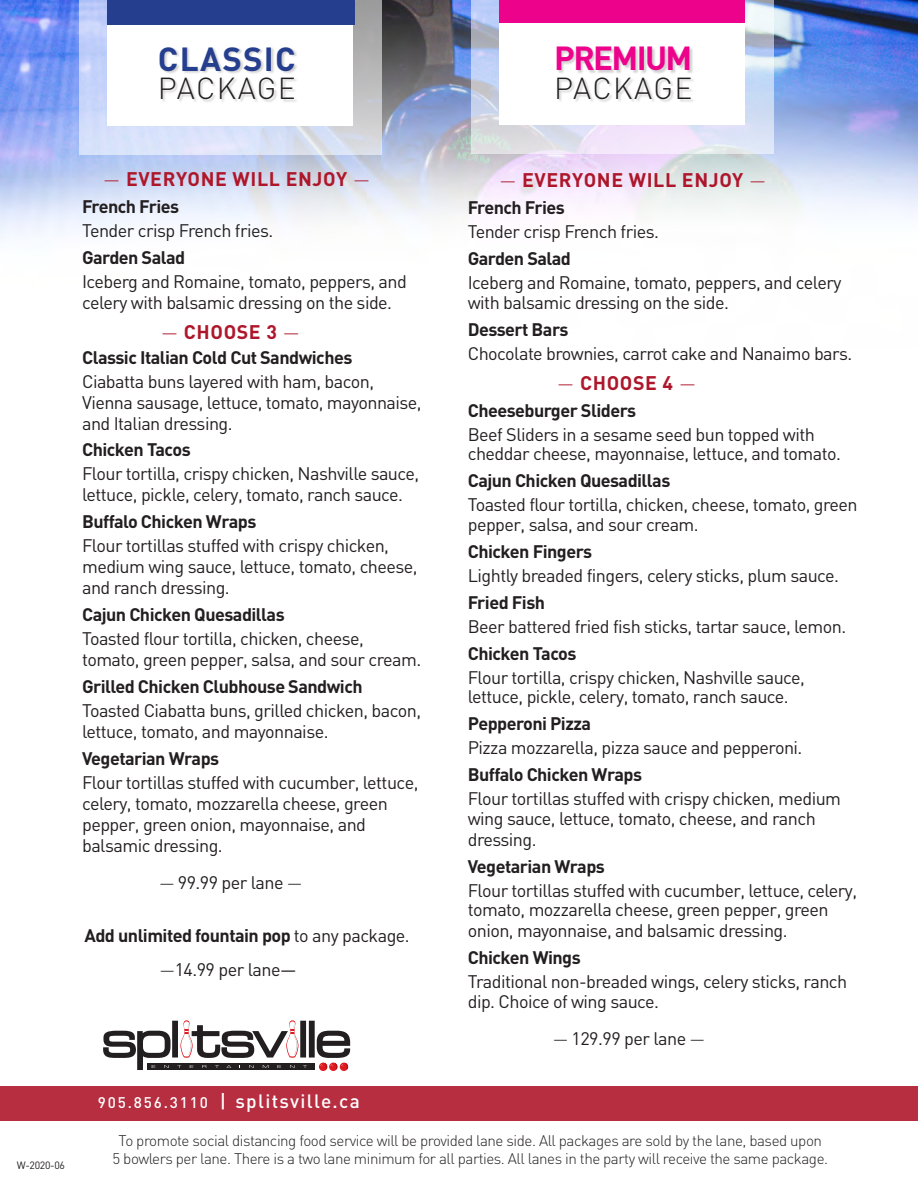
<style>
.page{position:relative;width:918px;height:1188px;background:#fff}
.page>*{position:absolute;margin:0;border:0;box-sizing:border-box;transform-origin:0 0}
.t1{font:700 33px "DIN";letter-spacing:-.05em;color:#ed028c}
.t2{font:700 33px "DIN";letter-spacing:.04em;color:#253f8e}
.t3{font:300 30px "DIN";letter-spacing:.045em;color:#231f20}
.t4{font:700 19.5px "DIN";letter-spacing:.03em;color:#ae172b}
.t5{font:500 19.05px "DIN";letter-spacing:.07em;color:#fff}
.t6{font:18px/21px "DIN";letter-spacing:-.03em;color:#231f20}
.t7{font:700 18px "DIN";letter-spacing:-.03em;color:#231f20}
.t8{font:300 15.15px/18px "DIN";letter-spacing:-.03em;color:#231f20;text-align:center}
.t9{font:10.5px "DIN";letter-spacing:-.03em;color:#231f20}
.s1{font-weight:300}
.s2{font-weight:700}
.s3{font-size:15.3px}
</style>
<div class="page">
<div style="left:0;top:1086px;width:918px;height:34px;background:#b62e40"></div>
<svg style="left:103px;top:1020px;width:247px;height:50px"></svg>
<img style="left:0;top:0;width:918px;height:239px">
<svg style="left:79px;top:0;width:302px;height:154px"></svg>
<div style="left:107px;top:0;width:246px;height:125px;background:#fff"></div>
<svg style="left:471px;top:0;width:302px;height:154px"></svg>
<div style="left:499px;top:0;width:246px;height:125px;background:#fff"></div>
<div style="left:557px;top:47px;width:138px;height:56px;background:#231f20;opacity:.2"></div>
<div style="left:107px;top:0;width:248px;height:25px;background:#253f8e"></div>
<div style="left:500px;top:0;width:245px;height:23px;background:#ed028c"></div>
<div style="left:160px;top:47px;width:138px;height:56px;background:#231f20;opacity:.2"></div>
<h1 class="t2" style="left:158px;top:37px;width:139px">CLASSIC</h1>
<h2 class="t3" style="left:158px;top:70px;width:140px">PACKAGE</h2>
<h1 class="t1" style="left:554px;top:37px;width:140px">PREMIUM</h1>
<h2 class="t3" style="left:554px;top:70px;width:140px">PACKAGE</h2>
<p class="t4" style="left:103px;top:166px;width:268px"><span class="s1">—</span> EVERYONE WILL ENJOY <span class="s1">—</span></p>
<p class="t7" style="left:82px;top:195px;width:99px">French Fries</p>
<p class="t6" style="left:82px;top:219px;width:193px">Tender crisp French fries.</p>
<p class="t7" style="left:82px;top:246px;width:105px">Garden Salad</p>
<p class="t6" style="left:82px;top:270px;width:326px">Iceberg and Romaine, tomato, peppers, and celery with balsamic dressing on the side.</p>
<p class="t4" style="left:161px;top:319px;width:140px"><span class="s1">—</span> CHOOSE 3 <span class="s1">—</span></p>
<p class="t7" style="left:82px;top:346px;width:272px">Classic Italian Cold Cut Sandwiches</p>
<p class="t6" style="left:82px;top:371px;width:341px">Ciabatta buns layered with ham, bacon,<br>Vienna sausage, lettuce, tomato, mayonnaise, and Italian dressing.</p>
<p class="t7" style="left:82px;top:438px;width:110px">Chicken Tacos</p>
<p class="t6" style="left:82px;top:462px;width:339px">Flour tortilla, crispy chicken, Nashville sauce, lettuce, pickle, celery, tomato, ranch sauce.</p>
<p class="t7" style="left:82px;top:510px;width:176px">Buffalo Chicken Wraps</p>
<p class="t6" style="left:82px;top:534px;width:337px">Flour tortillas stuffed with crispy chicken, medium wing sauce, lettuce, tomato, cheese, and ranch dressing.</p>
<p class="t7" style="left:82px;top:603px;width:204px">Cajun Chicken Quesadillas</p>
<p class="t6" style="left:82px;top:627px;width:341px">Toasted flour tortilla, chicken, cheese, tomato, green pepper, salsa, and sour cream.</p>
<p class="t7" style="left:82px;top:675px;width:282px">Grilled Chicken Clubhouse Sandwich</p>
<p class="t6" style="left:82px;top:699px;width:341px">Toasted Ciabatta buns, grilled chicken, bacon, lettuce, tomato, and mayonnaise.</p>
<p class="t7" style="left:82px;top:747px;width:139px">Vegetarian Wraps</p>
<p class="t6" style="left:82px;top:771px;width:338px">Flour tortillas stuffed with cucumber, lettuce, celery, tomato, mozzarella cheese, green pepper, green onion, mayonnaise, and balsamic dressing.</p>
<p class="t6" style="left:159px;top:872px;width:145px"><span class="s1">—</span> 99.99 per lane <span class="s1">—</span></p>
<p class="t6" style="left:160px;top:918px;width:252px;line-height:34.7px;text-indent:-75px"><span class="s2">Add unlimited fountain pop</span> to any package. <span class="s1">—</span>14.99 per lane—</p>
<p class="t4" style="left:499px;top:167px;width:268px"><span class="s1">—</span> EVERYONE WILL ENJOY <span class="s1">—</span></p>
<p class="t7" style="left:468px;top:196px;width:99px">French Fries</p>
<p class="t6" style="left:468px;top:221px;width:193px">Tender crisp French fries.</p>
<p class="t7" style="left:468px;top:247px;width:105px">Garden Salad</p>
<p class="t6" style="left:468px;top:273px;width:375px;line-height:19.5px">Iceberg and Romaine, tomato, peppers, and celery with balsamic dressing on the side.</p>
<p class="t7" style="left:468px;top:317px;width:102px">Dessert Bars</p>
<p class="t6" style="left:468px;top:342px;width:386px">Chocolate brownies, carrot cake and Nanaimo bars.</p>
<p class="t4" style="left:557px;top:370px;width:140px"><span class="s1">—</span> CHOOSE 4 <span class="s1">—</span></p>
<p class="t7" style="left:468px;top:398px;width:170px">Cheeseburger Sliders</p>
<p class="t6" style="left:468px;top:424px;width:375px;line-height:19.5px">Beef Sliders in a sesame seed bun topped with cheddar cheese, mayonnaise, lettuce, and tomato.</p>
<p class="t7" style="left:468px;top:469px;width:204px">Cajun Chicken Quesadillas</p>
<p class="t6" style="left:468px;top:495px;width:391px;line-height:19.5px">Toasted flour tortilla, chicken, cheese, tomato, green pepper, salsa, and sour cream.</p>
<p class="t7" style="left:468px;top:539px;width:126px">Chicken Fingers</p>
<p class="t6" style="left:468px;top:564px;width:373px">Lightly breaded fingers, celery sticks, plum sauce.</p>
<p class="t7" style="left:468px;top:590px;width:79px">Fried Fish</p>
<p class="t6" style="left:468px;top:615px;width:380px">Beer battered fried fish sticks, tartar sauce, lemon.</p>
<p class="t7" style="left:468px;top:641px;width:110px">Chicken Tacos</p>
<p class="t6" style="left:468px;top:667px;width:339px;line-height:19.5px">Flour tortilla, crispy chicken, Nashville sauce, lettuce, pickle, celery, tomato, ranch sauce.</p>
<p class="t7" style="left:468px;top:712px;width:125px">Pepperoni Pizza</p>
<p class="t6" style="left:468px;top:737px;width:336px">Pizza mozzarella, pizza sauce and pepperoni.</p>
<p class="t7" style="left:468px;top:763px;width:176px">Buffalo Chicken Wraps</p>
<p class="t6" style="left:468px;top:788px;width:375px;line-height:20.2px">Flour tortillas stuffed with crispy chicken, medium wing sauce, lettuce, tomato, cheese, and ranch dressing.</p>
<p class="t7" style="left:468px;top:854px;width:139px">Vegetarian Wraps</p>
<p class="t6" style="left:468px;top:880px;width:391px;line-height:20.2px">Flour tortillas stuffed with cucumber, lettuce, celery, tomato, mozzarella cheese, green pepper, green onion, mayonnaise, and balsamic dressing.</p>
<p class="t7" style="left:468px;top:946px;width:115px">Chicken Wings</p>
<p class="t6" style="left:468px;top:972px;width:381px;line-height:19.5px">Traditional non-breaded wings, celery sticks, ranch dip. Choice of wing sauce.</p>
<p class="t6" style="left:553px;top:1028px;width:154px"><span class="s1">—</span> 129.99 per lane <span class="s1">—</span></p>
<p class="t9" style="left:17px;top:1159px;width:50px">W-2020-06</p>
<p class="t5" style="left:98px;top:1089px;width:264px"><span class="s3">905.856.3110</span> | splitsville.ca</p>
<p class="t8" style="left:113px;top:1132px;width:717px">To promote social distancing food service will be provided lane side. All packages are sold by the lane, based upon<br>5 bowlers per lane. There is a two lane minimum for all parties. All lanes in the party will receive the same package.</p>
</div>
